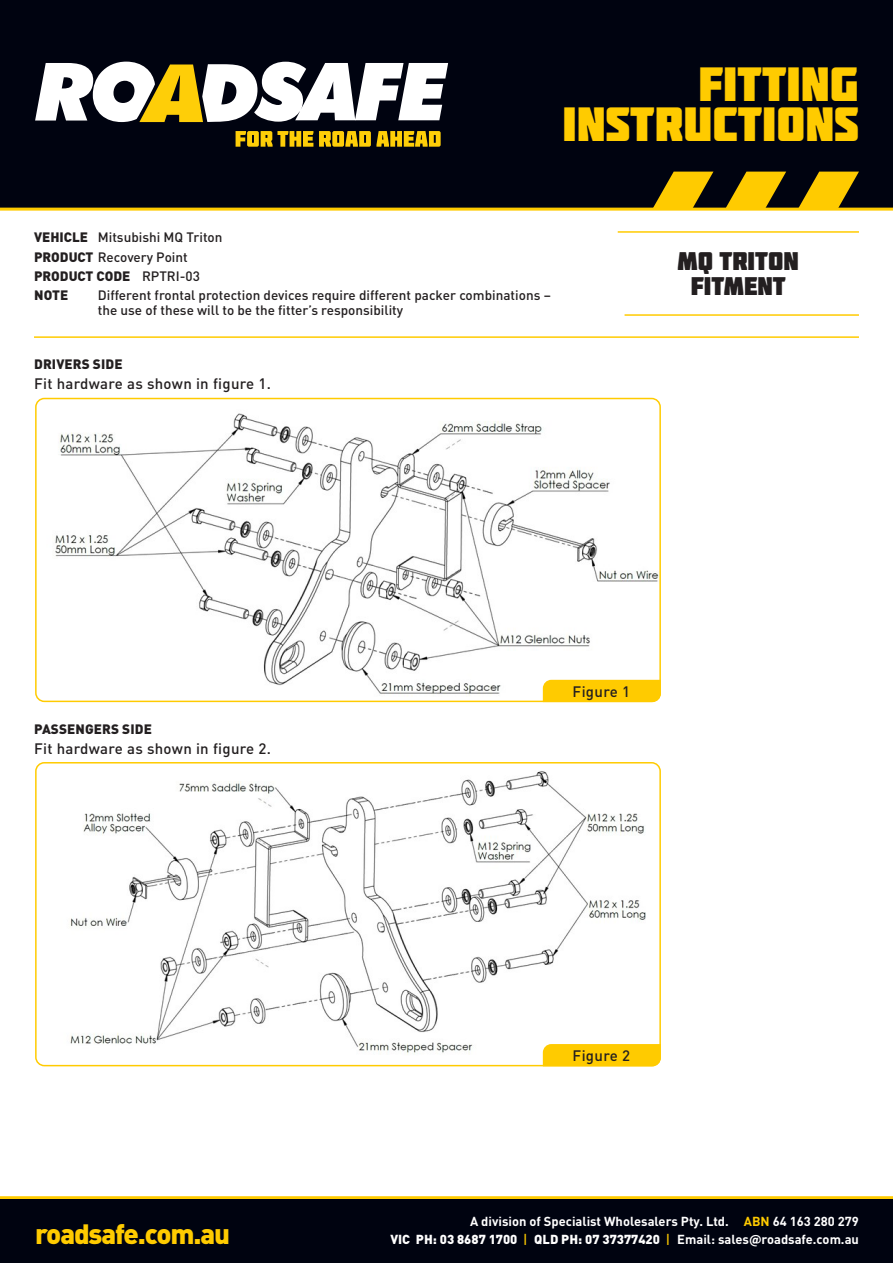
<style>
.page{position:relative;width:893px;height:1263px;background:#fff}
.page>*{position:absolute;margin:0;border:0;box-sizing:border-box;transform-origin:0 0}
.t1{font:48px/39.6px "Molot";color:#ffcb00;text-align:right}
.t2{font:900 27.6px "DINOT";letter-spacing:-.04em;color:#ffcb00}
.t3{font:25.5px/25.2px "Molot";color:#231f20;text-align:center}
.t4{font:500 15px "DINOT";letter-spacing:.02em;color:#231f20}
.t5{font:500 13.5px/19.2px "DINOT";color:#231f20}
.t6{font:900 13.5px "DINOT";letter-spacing:.01em;color:#231f20}
.t7{font:900 12.9px "DINOT";color:#fff}
.t8{font:700 12.9px "DINOT";color:#fff}
.s1{font-weight:900}
.s2{color:#ffcb00}
.s3{font-weight:500;color:#ffcb00}
.s4{font-weight:700}
</style>
<div class="page">
<div style="left:0;top:0;width:893px;height:208px;background:#000310"></div>
<svg style="left:35px;top:62px;width:413px;height:60px"></svg>
<svg style="left:236px;top:131px;width:77px;height:16px"></svg>
<svg style="left:319px;top:131px;width:122px;height:16px"></svg>
<svg style="left:652px;top:172px;width:62px;height:36px"></svg>
<svg style="left:798px;top:172px;width:61px;height:36px"></svg>
<svg style="left:725px;top:172px;width:61px;height:36px"></svg>
<hr style="left:0;top:208px;width:893px;height:3px;background:#ffcb00">
<hr style="left:0;top:1196px;width:893px;height:3px;background:#ffcb00">
<div style="left:0;top:1199px;width:893px;height:64px;background:#000310"></div>
<hr style="left:34px;top:336px;width:825px;height:2px;background:#ffcb00">
<img style="left:36px;top:398px;width:624px;height:303px">
<div style="left:35px;top:398px;width:626px;height:304px;border:2px solid #ffcb00;border-radius:9px"></div>
<img style="left:70px;top:771px;width:575px;height:284px">
<div style="left:35px;top:762px;width:626px;height:304px;border:2px solid #ffcb00;border-radius:9px"></div>
<div style="left:543px;top:680px;width:118px;height:22px;background:#ffcb00"></div>
<div style="left:543px;top:1044px;width:118px;height:22px;background:#ffcb00"></div>
<hr style="left:618px;top:231px;width:241px;height:2px;background:#ffcb00">
<hr style="left:625px;top:314px;width:234px;height:2px;background:#ffcb00">
<h1 class="t1" style="left:562px;top:63px;width:298px">FITTING<br>INSTRUCTIONS</h1>
<p class="t5" style="left:34px;top:227px;width:190px"><span class="s1">VEHICLE</span> Mitsubishi MQ Triton<br><span class="s1">PRODUCT</span> Recovery Point<br><span class="s1">PRODUCT CODE</span> RPTRI-03<br><span class="s1">NOTE</span></p>
<p class="t5" style="left:98px;top:287px;width:455px;line-height:15px">Different frontal protection devices require different packer combinations – the use of these will to be the fitter’s responsibility</p>
<p class="t6" style="left:34px;top:355px;width:90px">DRIVERS SIDE</p>
<p class="t4" style="left:34px;top:374px;width:239px">Fit hardware as shown in figure 1.</p>
<h3 class="t3" style="left:678px;top:248px;width:123px">MQ TRITON<br>FITMENT</h3>
<p class="t6" style="left:34px;top:720px;width:119px">PASSENGERS SIDE</p>
<p class="t4" style="left:34px;top:738px;width:239px">Fit hardware as shown in figure 2.</p>
<p class="t4" style="left:573px;top:681px;width:59px">Figure 1</p>
<p class="t4" style="left:573px;top:1045px;width:59px">Figure 2</p>
<p class="t8" style="left:470px;top:1213px;width:390px">A division of Specialist Wholesalers Pty. Ltd. <span class="s2">ABN</span> 64 163 280 279</p>
<h2 class="t2" style="left:35px;top:1215px;width:197px">roadsafe.com.au</h2>
<p class="t7" style="left:390px;top:1231px;width:470px">VIC PH: 03 8687 1700 <span class="s3">|</span> QLD PH: 07 37377420 <span class="s3">|</span> <span class="s4">Email: sales@roadsafe.com.au</span></p>
</div>
